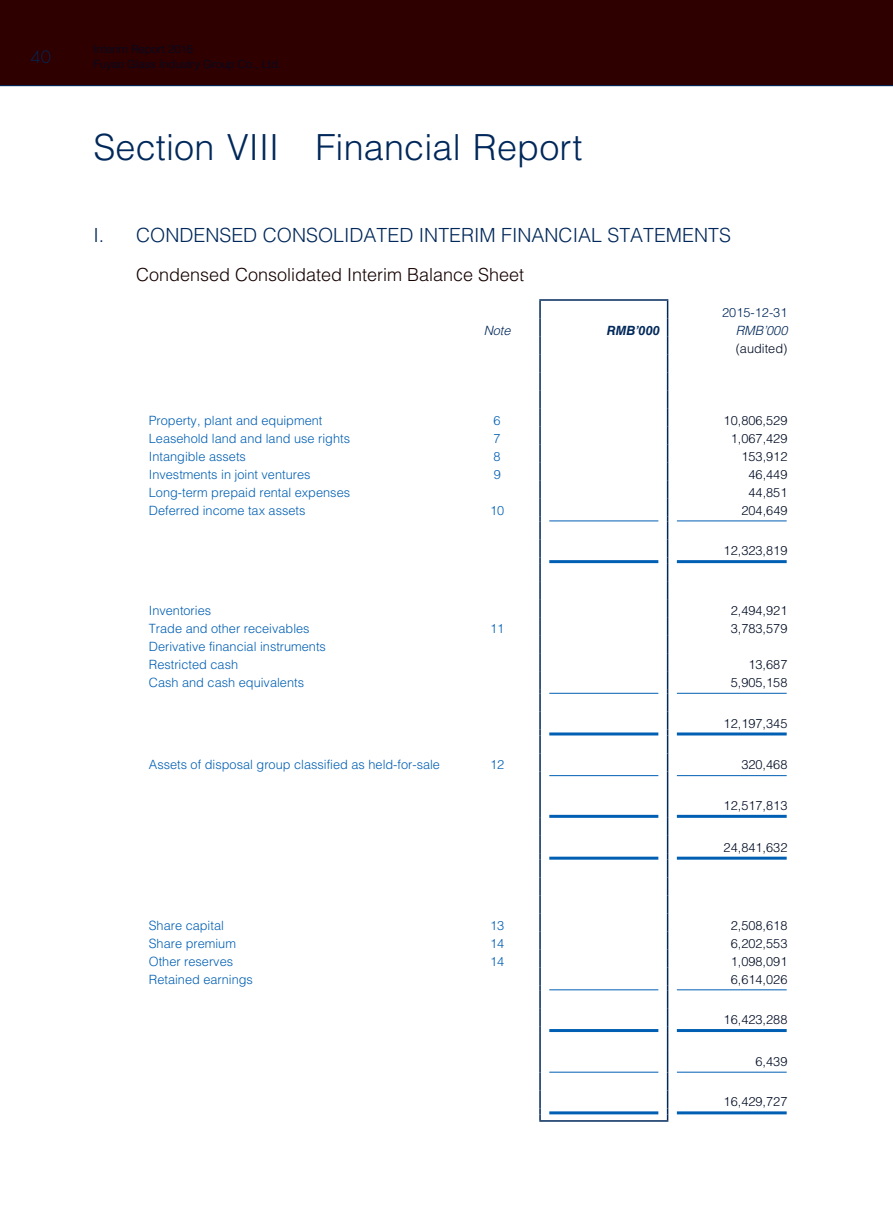
<style>
.page{position:relative;width:893px;height:1212px;background:#fff}
.page>*{position:absolute;margin:0;border:0;box-sizing:border-box;transform-origin:0 0}
.t1{font:300 36px "Helvetica LT Std";letter-spacing:.005em;color:#00285a}
.t2{font:300 19.5px "Helvetica LT Std";color:#00285a}
.t3{font:300 18px "Helvetica LT Std";color:#150000}
.t4{font:300 16.5px "Futura Std";color:#00285a}
.t5{font:300 12.75px/18px "Helvetica LT Std";color:#005fb3}
.t6{font:300 12.75px "Helvetica LT Std";color:#000c24}
.t7{font:italic 300 12.75px "Helvetica LT Std";color:#00285a}
.t8{font:300 12.75px "Helvetica LT Std";color:#00285a}
.t9{font:italic 700 12.75px "Helvetica LT Std";color:#00285a}
.t10{font:300 11.25px/15px "Helvetica LT Std";color:#000c24}
</style>
<div class="page">
<div style="left:0;top:0;width:893px;height:86px;background:#2e0000"></div>
<hr style="left:0;top:85px;width:893px;height:1px;background:#00285a">
<hr style="left:539px;top:1120px;width:129px;height:2px;background:#00285a">
<hr style="left:539px;top:299px;width:129px;height:2px;background:#00285a">
<svg style="left:539px;top:301px;width:2px;height:819px;background:#405e83"></svg>
<svg style="left:667px;top:301px;width:1px;height:819px"></svg>
<hr style="left:549px;top:520px;width:109px;height:1px;background:#005fb3">
<hr style="left:677px;top:520px;width:110px;height:1px;background:#005fb3">
<hr style="left:549px;top:560px;width:109px;height:3px;background:#005fb3">
<hr style="left:677px;top:560px;width:110px;height:3px;background:#005fb3">
<hr style="left:549px;top:693px;width:109px;height:1px;background:#005fb3">
<hr style="left:677px;top:693px;width:110px;height:1px;background:#005fb3">
<hr style="left:549px;top:732px;width:109px;height:3px;background:#005fb3">
<hr style="left:677px;top:732px;width:110px;height:3px;background:#005fb3">
<hr style="left:549px;top:775px;width:109px;height:1px;background:#005fb3">
<hr style="left:677px;top:775px;width:110px;height:1px;background:#005fb3">
<hr style="left:549px;top:815px;width:109px;height:3px;background:#005fb3">
<hr style="left:677px;top:815px;width:110px;height:3px;background:#005fb3">
<hr style="left:549px;top:857px;width:109px;height:3px;background:#005fb3">
<hr style="left:677px;top:857px;width:110px;height:3px;background:#005fb3">
<hr style="left:549px;top:989px;width:109px;height:1px;background:#005fb3">
<hr style="left:677px;top:989px;width:110px;height:1px;background:#005fb3">
<hr style="left:549px;top:1029px;width:109px;height:3px;background:#005fb3">
<hr style="left:677px;top:1029px;width:110px;height:3px;background:#005fb3">
<hr style="left:549px;top:1072px;width:109px;height:1px;background:#005fb3">
<hr style="left:677px;top:1072px;width:110px;height:1px;background:#005fb3">
<hr style="left:549px;top:1111px;width:109px;height:3px;background:#005fb3">
<hr style="left:677px;top:1111px;width:110px;height:3px;background:#005fb3">
<p class="t4" style="left:31px;top:47px;width:22px">40</p>
<p class="t10" style="left:94px;top:42px;width:189px">Interim Report 2016<br>Fuyao Glass Industry Group Co., Ltd.</p>
<h1 class="t1" style="left:94px;top:124px;width:490px">Section VIII Financial Report</h1>
<h2 class="t2" style="left:94px;top:222px;width:639px">I. CONDENSED CONSOLIDATED INTERIM FINANCIAL STATEMENTS</h2>
<h3 class="t3" style="left:136px;top:264px;width:390px">Condensed Consolidated Interim Balance Sheet</h3>
<p class="t8" style="left:722px;top:304px;width:67px">2015-12-31</p>
<p class="t7" style="left:484px;top:322px;width:28px">Note</p>
<p class="t9" style="left:607px;top:322px;width:55px">RMB’000</p>
<p class="t7" style="left:736px;top:322px;width:53px">RMB’000</p>
<p class="t6" style="left:736px;top:340px;width:53px">(audited)</p>
<p class="t5" style="left:149px;top:411px;width:175px">Property, plant and equipment</p>
<p class="t5" style="left:494px;top:411px;width:9px">6</p>
<p class="t6" style="left:724px;top:412px;width:65px">10,806,529</p>
<p class="t5" style="left:149px;top:429px;width:203px">Leasehold land and land use rights</p>
<p class="t5" style="left:494px;top:429px;width:9px">7</p>
<p class="t6" style="left:731px;top:430px;width:58px">1,067,429</p>
<p class="t5" style="left:149px;top:447px;width:99px">Intangible assets</p>
<p class="t5" style="left:494px;top:447px;width:9px">8</p>
<p class="t6" style="left:741px;top:448px;width:48px">153,912</p>
<p class="t5" style="left:149px;top:465px;width:163px">Investments in joint ventures</p>
<p class="t5" style="left:494px;top:465px;width:9px">9</p>
<p class="t6" style="left:748px;top:466px;width:40px">46,449</p>
<p class="t5" style="left:149px;top:483px;width:203px">Long-term prepaid rental expenses</p>
<p class="t6" style="left:748px;top:484px;width:40px">44,851</p>
<p class="t5" style="left:149px;top:501px;width:158px">Deferred income tax assets</p>
<p class="t5" style="left:490px;top:501px;width:16px">10</p>
<p class="t6" style="left:741px;top:502px;width:48px">204,649</p>
<p class="t6" style="left:724px;top:543px;width:65px">12,323,819</p>
<p class="t5" style="left:149px;top:601px;width:64px">Inventories</p>
<p class="t6" style="left:731px;top:602px;width:58px">2,494,921</p>
<p class="t5" style="left:149px;top:619px;width:162px">Trade and other receivables</p>
<p class="t5" style="left:490px;top:619px;width:16px">11</p>
<p class="t6" style="left:731px;top:620px;width:58px">3,783,579</p>
<p class="t5" style="left:149px;top:637px;width:179px">Derivative financial instruments<br>Restricted cash</p>
<p class="t6" style="left:748px;top:656px;width:40px">13,687</p>
<p class="t5" style="left:149px;top:673px;width:157px">Cash and cash equivalents</p>
<p class="t6" style="left:731px;top:674px;width:58px">5,905,158</p>
<p class="t6" style="left:724px;top:715px;width:65px">12,197,345</p>
<p class="t5" style="left:149px;top:756px;width:293px">Assets of disposal group classified as held-for-sale</p>
<p class="t5" style="left:490px;top:756px;width:16px">12</p>
<p class="t6" style="left:741px;top:757px;width:48px">320,468</p>
<p class="t6" style="left:724px;top:797px;width:65px">12,517,813</p>
<p class="t6" style="left:724px;top:839px;width:65px">24,841,632</p>
<p class="t5" style="left:149px;top:916px;width:77px">Share capital</p>
<p class="t5" style="left:490px;top:916px;width:16px">13</p>
<p class="t6" style="left:731px;top:917px;width:58px">2,508,618</p>
<p class="t5" style="left:149px;top:934px;width:89px">Share premium</p>
<p class="t5" style="left:490px;top:934px;width:16px">14</p>
<p class="t6" style="left:731px;top:935px;width:58px">6,202,553</p>
<p class="t5" style="left:149px;top:952px;width:86px">Other reserves</p>
<p class="t5" style="left:490px;top:952px;width:16px">14</p>
<p class="t6" style="left:731px;top:953px;width:58px">1,098,091</p>
<p class="t5" style="left:149px;top:970px;width:106px">Retained earnings</p>
<p class="t6" style="left:731px;top:971px;width:58px">6,614,026</p>
<p class="t6" style="left:724px;top:1011px;width:65px">16,423,288</p>
<p class="t6" style="left:755px;top:1053px;width:33px">6,439</p>
<p class="t6" style="left:724px;top:1094px;width:65px">16,429,727</p>
</div>
